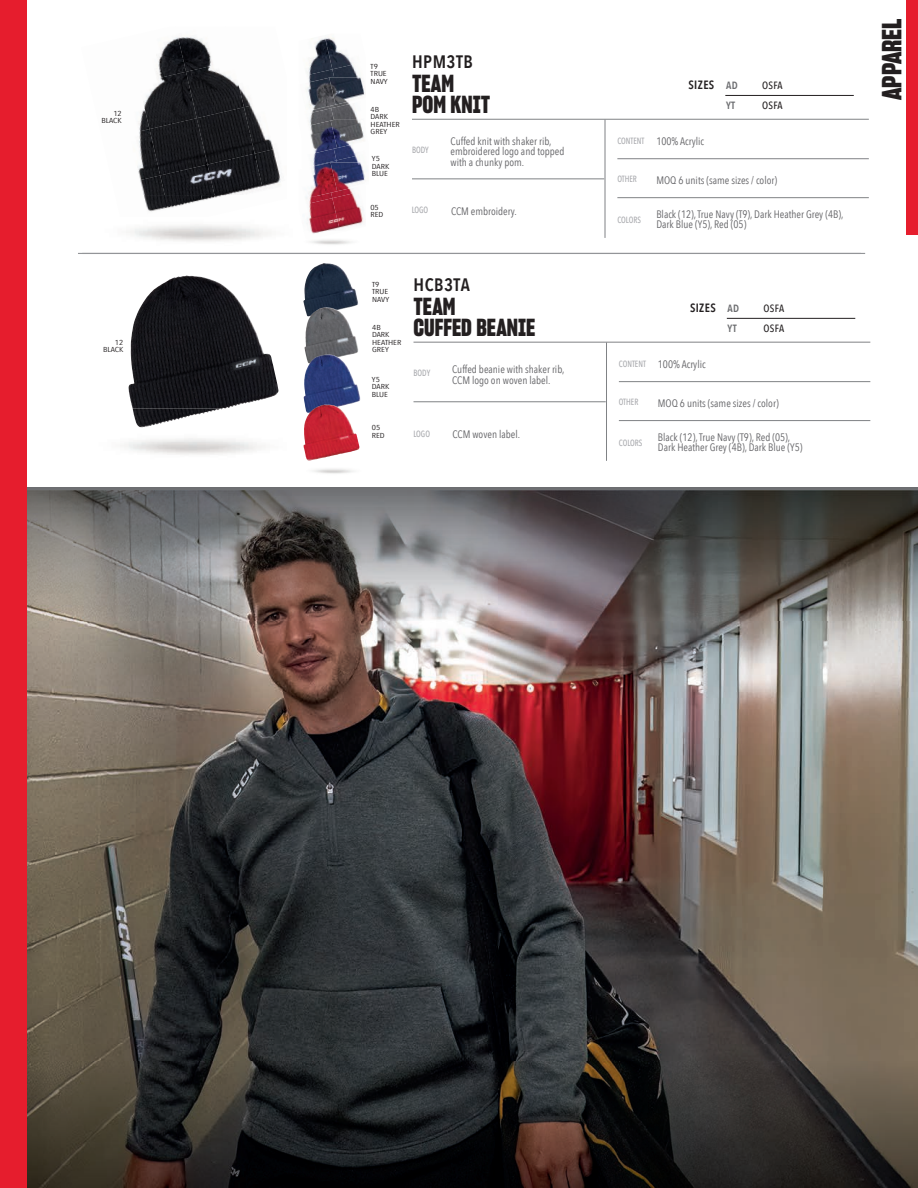
<style>
.page{position:relative;width:918px;height:1188px;background:#fff}
.page>*{position:absolute;margin:0;border:0;box-sizing:border-box;transform-origin:0 0}
.t1{font:700 27px "Sharp Grotesk";letter-spacing:-.005em;color:#231f20}
.t2{font:700 24px/21px "Sharp Grotesk";color:#231f20;scale:.95 1}
.t3{font:600 18px "Avenir Next Condensed";letter-spacing:.03em;color:#231f20}
.t4{font:600 12px "Avenir Next Condensed";letter-spacing:.03em;color:#231f20}
.t5{font:10.8px/10.5px "Avenir Next Condensed";color:#636366}
.t6{font:500 10.5px "Avenir Next Condensed";letter-spacing:.03em;color:#231f20}
.t7{font:600 10.5px "Avenir Next Condensed";color:#6c6d70}
.t8{font:500 9px "Avenir Next Condensed";color:#a8a9ad;scale:.9 1}
.t9{font:7.2px/7.5px "Avenir Next Condensed";color:#231f20;scale:1.25 1}
.s1{font-size:10.5px;color:#6c6d70}
</style>
<div class="page">
<div style="left:906px;top:0;width:12px;height:235px;background:#e61d2d"></div>
<div style="left:0;top:0;width:27px;height:1188px;background:#e61d2d"></div>
<img style="left:156px;top:37px;width:20px;height:35px">
<img style="left:176px;top:37px;width:36px;height:35px">
<img style="left:139px;top:72px;width:47px;height:57px">
<img style="left:186px;top:61px;width:47px;height:57px">
<img style="left:233px;top:81px;width:16px;height:26px">
<img style="left:138px;top:129px;width:11px;height:46px">
<img style="left:149px;top:118px;width:48px;height:57px">
<img style="left:197px;top:107px;width:47px;height:57px">
<img style="left:244px;top:97px;width:29px;height:57px">
<img style="left:139px;top:175px;width:21px;height:20px">
<img style="left:160px;top:164px;width:47px;height:31px">
<img style="left:207px;top:154px;width:48px;height:41px">
<img style="left:255px;top:146px;width:26px;height:43px">
<img style="left:309px;top:38px;width:15px;height:31px">
<img style="left:324px;top:37px;width:27px;height:32px">
<img style="left:307px;top:69px;width:24px;height:9px">
<img style="left:331px;top:62px;width:35px;height:32px">
<img style="left:309px;top:110px;width:22px;height:11px">
<img style="left:331px;top:105px;width:27px;height:15px">
<img style="left:306px;top:78px;width:29px;height:32px">
<img style="left:329px;top:77px;width:36px;height:28px">
<img style="left:313px;top:154px;width:21px;height:6px">
<img style="left:334px;top:148px;width:21px;height:12px">
<img style="left:311px;top:160px;width:25px;height:3px">
<img style="left:336px;top:153px;width:24px;height:9px">
<img style="left:309px;top:121px;width:28px;height:33px">
<img style="left:331px;top:120px;width:33px;height:28px">
<img style="left:305px;top:196px;width:26px;height:2px">
<img style="left:306px;top:198px;width:25px;height:33px">
<img style="left:331px;top:162px;width:34px;height:69px">
<img style="left:308px;top:163px;width:29px;height:33px">
<img style="left:143px;top:195px;width:58px;height:19px">
<img style="left:201px;top:195px;width:28px;height:6px">
<img style="left:309px;top:231px;width:18px;height:4px">
<hr style="left:412px;top:119px;width:457px;height:1px;background:#808285">
<hr style="left:412px;top:179px;width:192px;height:1px;background:#808285">
<hr style="left:617px;top:158px;width:252px;height:1px;background:#808285">
<hr style="left:617px;top:197px;width:252px;height:1px;background:#808285">
<hr style="left:605px;top:120px;width:1px;height:118px;background:#808285">
<hr style="left:725px;top:95px;width:129px;height:1px;background:#231f20">
<hr style="left:82px;top:253px;width:783px;height:1px;background:#939598">
<hr style="left:78px;top:253px;width:783px;height:1px;background:#939598">
<img style="left:129px;top:275px;width:125px;height:133px">
<img style="left:303px;top:263px;width:47px;height:54px">
<img style="left:304px;top:307px;width:22px;height:47px">
<img style="left:304px;top:354px;width:42px;height:59px">
<img style="left:303px;top:405px;width:23px;height:55px">
<img style="left:133px;top:408px;width:93px;height:19px">
<hr style="left:414px;top:342px;width:456px;height:1px;background:#808285">
<hr style="left:414px;top:402px;width:192px;height:1px;background:#808285">
<hr style="left:619px;top:381px;width:251px;height:1px;background:#808285">
<hr style="left:619px;top:420px;width:251px;height:1px;background:#808285">
<hr style="left:606px;top:342px;width:1px;height:119px;background:#808285">
<hr style="left:727px;top:318px;width:128px;height:1px;background:#231f20">
<img style="left:27px;top:620px;width:891px;height:442px">
<hr style="left:27px;top:487px;width:891px;height:3px;background:#6e6f72">
<img style="left:27px;top:490px;width:891px;height:130px">
<img style="left:27px;top:1062px;width:891px;height:126px">
<p class="t9" style="left:102px;top:109px;width:18px;text-align:right">12<br>BLACK</p>
<p class="t9" style="left:103px;top:338px;width:18px;text-align:right">12<br>BLACK</p>
<p class="t9" style="left:371px;top:62px;width:15px">T9<br>TRUE<br>NAVY</p>
<p class="t9" style="left:371px;top:105px;width:25px">4B<br>DARK<br>HEATHER<br>GREY</p>
<p class="t9" style="left:372px;top:154px;width:15px">Y5<br>DARK<br>BLUE</p>
<p class="t9" style="left:370px;top:203px;width:12px">05<br>RED</p>
<h3 class="t3" style="left:412px;top:46px;width:62px">HPM3TB</h3>
<h2 class="t2" style="left:412px;top:72px;width:84px">TEAM<br>POM KNIT</h2>
<p class="t8" style="left:412px;top:145px;width:20px">BODY</p>
<p class="t5" style="left:451px;top:135px;width:115px">Cuffed knit with shaker rib, embroidered logo and topped with a chunky pom.</p>
<p class="t8" style="left:412px;top:205px;width:20px">LOGO</p>
<p class="t5" style="left:451px;top:205px;width:67px">CCM embroidery.</p>
<p class="t9" style="left:372px;top:280px;width:15px">T9<br>TRUE<br>NAVY</p>
<h3 class="t3" style="left:414px;top:269px;width:58px">HCB3TA</h3>
<h2 class="t2" style="left:414px;top:295px;width:130px">TEAM<br>CUFFED BEANIE</h2>
<p class="t8" style="left:414px;top:367px;width:20px">BODY</p>
<p class="t5" style="left:452px;top:364px;width:114px">Cuffed beanie with shaker rib,<br>CCM logo on woven label.</p>
<p class="t9" style="left:372px;top:323px;width:25px">4B<br>DARK<br>HEATHER<br>GREY</p>
<p class="t9" style="left:372px;top:375px;width:15px">Y5<br>DARK<br>BLUE</p>
<p class="t9" style="left:372px;top:424px;width:12px">05<br>RED</p>
<p class="t5" style="left:453px;top:428px;width:69px">CCM woven label.</p>
<p class="t8" style="left:414px;top:428px;width:20px">LOGO</p>
<p class="t8" style="left:617px;top:135px;width:32px">CONTENT</p>
<p class="t8" style="left:617px;top:174px;width:23px">OTHER</p>
<p class="t8" style="left:617px;top:214px;width:28px">COLORS</p>
<p class="t4" style="left:689px;top:75px;width:51px">SIZES <span class="s1">AD</span></p>
<p class="t6" style="left:762px;top:79px;width:22px">OSFA</p>
<p class="t7" style="left:726px;top:96px;width:11px">YT</p>
<p class="t6" style="left:762px;top:99px;width:22px">OSFA</p>
<p class="t5" style="left:656px;top:136px;width:49px">100% Acrylic</p>
<p class="t5" style="left:656px;top:174px;width:122px">MOQ 6 units (same sizes / color)</p>
<p class="t5" style="left:656px;top:208px;width:189px">Black (12), True Navy (T9), Dark Heather Grey (4B),<br>Dark Blue (Y5), Red (05)</p>
<p class="t8" style="left:619px;top:358px;width:32px">CONTENT</p>
<p class="t8" style="left:619px;top:397px;width:23px">OTHER</p>
<p class="t8" style="left:619px;top:437px;width:28px">COLORS</p>
<p class="t4" style="left:690px;top:298px;width:51px">SIZES <span class="s1">AD</span></p>
<p class="t6" style="left:764px;top:302px;width:22px">OSFA</p>
<p class="t7" style="left:728px;top:319px;width:11px">YT</p>
<p class="t6" style="left:764px;top:322px;width:22px">OSFA</p>
<p class="t5" style="left:658px;top:359px;width:49px">100% Acrylic</p>
<p class="t5" style="left:658px;top:397px;width:122px">MOQ 6 units (same sizes / color)</p>
<p class="t5" style="left:658px;top:431px;width:146px">Black (12), True Navy (T9), Red (05),<br>Dark Heather Grey (4B), Dark Blue (Y5)</p>
<h1 class="t1" style="left:873px;top:100px;width:83px;rotate:-90deg">APPAREL</h1>
</div>
